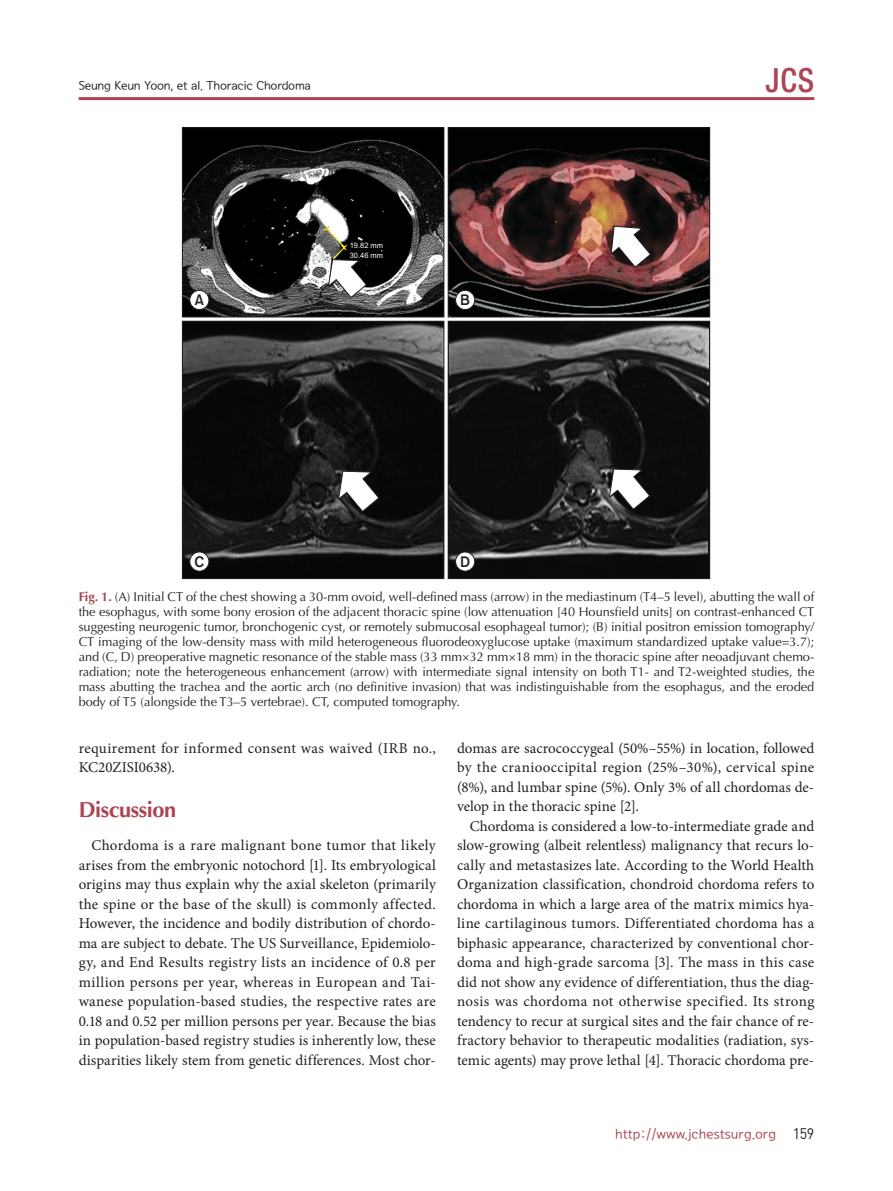
<style>
.page{position:relative;width:893px;height:1191px;background:#fff}
.page>*{position:absolute;margin:0;border:0;box-sizing:border-box;transform-origin:0 0}
.t1{font:500 condensed 33.3px "Helvetica Neue LT Std";color:#ad4353;scale:.95 1}
.t2{font:700 21.75px "Optima LT Std";letter-spacing:-.02em;color:#ad4353}
.t3{font:15px/19.5px "Minion Pro";color:#231f20;text-align:justify}
.t4{font:15px "Gothic 725 BT Bold A";color:#231f20}
.t5{font:15px "Dinreg";color:#231f20;scale:.95 1}
.t6{font:13.5px "Seoul Namsan M";color:#ad4353}
.t7{font:12.75px/15px "Optima LT Std";color:#231f20;text-align:justify}
.t8{font:12px "Seoul Namsan M";letter-spacing:-.02em;color:#231f20}
.t9{font:7.5px/10.1px "Arial";color:#fff}
.s1{font-weight:700;color:#ad4353}
</style>
<div class="page">
<hr style="left:79px;top:97px;width:735px;height:3px;background:#ad4353">
<svg style="left:182px;top:127px;width:528px;height:452px;background:#2d2727"></svg>
<svg style="left:323px;top:225px;width:45px;height:74px"></svg>
<svg style="left:610px;top:225px;width:42px;height:43px"></svg>
<svg style="left:608px;top:468px;width:43px;height:42px"></svg>
<svg style="left:337px;top:470px;width:43px;height:42px"></svg>
<p class="t8" style="left:79px;top:80px;width:234px">Seung Keun Yoon, et al. Thoracic Chordoma</p>
<p class="t9" style="left:350px;top:241px;width:35px">19.82 mm<br>30.46 mm</p>
<p class="t4" style="left:195px;top:291px;width:11px">A</p>
<p class="t4" style="left:460px;top:291px;width:11px">B</p>
<p class="t4" style="left:195px;top:553px;width:11px">C</p>
<p class="t4" style="left:460px;top:553px;width:12px">D</p>
<h1 class="t1" style="left:765px;top:60px;width:53px">JCS</h1>
<p class="t7" style="left:79px;top:589px;width:737px"><span class="s1">Fig. 1.</span> (A) Initial CT of the chest showing a 30-mm ovoid, well-defined mass (arrow) in the mediastinum (T4–5 level), abutting the wall of the esophagus, with some bony erosion of the adjacent thoracic spine (low attenuation [40 Hounsfield units] on contrast-enhanced CT suggesting neurogenic tumor, bronchogenic cyst, or remotely submucosal esophageal tumor); (B) initial positron emission tomography/ CT imaging of the low-density mass with mild heterogeneous fluorodeoxyglucose uptake (maximum standardized uptake value=3.7); and (C, D) preoperative magnetic resonance of the stable mass (33 mm×32 mm×18 mm) in the thoracic spine after neoadjuvant chemo&shy;radiation; note the heterogeneous enhancement (arrow) with intermediate signal intensity on both T1- and T2-weighted studies, the mass abutting the trachea and the aortic arch (no definitive invasion) that was indistinguishable from the esophagus, and the eroded body of T5 (alongside the T3–5 vertebrae). CT, computed tomography.</p>
<p class="t3" style="left:79px;top:738px;width:359px">requirement for informed consent was waived (IRB no.,<br>KC20ZISI0638).</p>
<h2 class="t2" style="left:79px;top:797px;width:99px">Discussion</h2>
<p class="t3" style="left:79px;top:835px;width:359px;text-indent:13px">Chordoma is a rare malignant bone tumor that likely arises from the embryonic notochord [1]. Its embryological origins may thus explain why the axial skeleton (primarily the spine or the base of the skull) is commonly affected.<br>However, the incidence and bodily distribution of chordo&shy;ma are subject to debate. The US Surveillance, Epidemiolo&shy;gy, and End Results registry lists an incidence of 0.8 per million persons per year, whereas in European and Tai&shy;wanese population-based studies, the respective rates are 0.18 and 0.52 per million persons per year. Because the bias in population-based registry studies is inherently low, these disparities likely stem from genetic differences. Most chor-</p>
<p class="t3" style="left:457px;top:738px;width:359px">domas are sacrococcygeal (50%–55%) in location, followed by the craniooccipital region (25%–30%), cervical spine (8%), and lumbar spine (5%). Only 3% of all chordomas de&shy;velop in the thoracic spine [2].</p>
<p class="t3" style="left:457px;top:816px;width:359px;text-indent:13px">Chordoma is considered a low-to-intermediate grade and slow-growing (albeit relentless) malignancy that recurs lo&shy;cally and metastasizes late. According to the World Health Organization classification, chondroid chordoma refers to chordoma in which a large area of the matrix mimics hya&shy;line cartilaginous tumors. Differentiated chordoma has a biphasic appearance, characterized by conventional chor&shy;doma and high-grade sarcoma [3]. The mass in this case did not show any evidence of differentiation, thus the diag&shy;nosis was chordoma not otherwise specified. Its strong tendency to recur at surgical sites and the fair chance of re&shy;fractory behavior to therapeutic modalities (radiation, sys&shy;temic agents) may prove lethal [4]. Thoracic chordoma pre-</p>
<p class="t6" style="left:615px;top:1126px;width:162px">http://www.jchestsurg.org</p>
<p class="t5" style="left:793px;top:1124px;width:24px">159</p>
</div>
